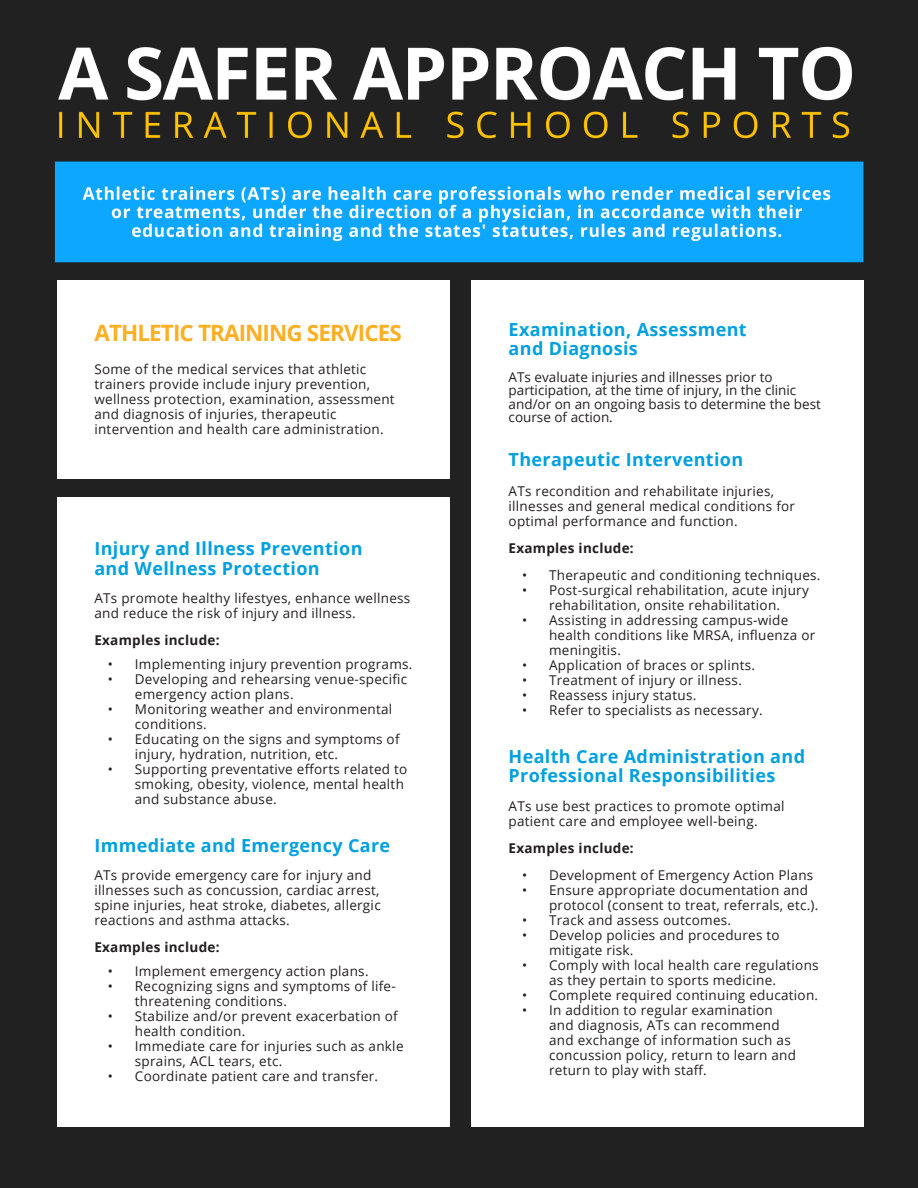
<style>
.page{position:relative;width:918px;height:1188px;background:#fff}
.page>*{position:absolute;margin:0;border:0;box-sizing:border-box;transform-origin:0 0}
.t1{font:700 22.5px "Open Sans";letter-spacing:-.04em;color:#fbaf22}
.t2{font:700 18px/19.5px "Open Sans";letter-spacing:.02em;color:#00a0e0}
.t3{font:13.5px/15px "Open Sans";letter-spacing:.02em;color:#231f20}
.t4{font:13.5px/13.5px "Open Sans";color:#231f20}
.t5{font:700 13.5px "Open Sans";letter-spacing:.02em;color:#231f20}
</style>
<div class="page">
<img style="left:0;top:0;width:918px;height:1188px">
<div style="left:57px;top:497px;width:393px;height:629px;background:#fff"></div>
<div style="left:57px;top:280px;width:393px;height:198px;background:#fff"></div>
<div style="left:471px;top:280px;width:393px;height:846px;background:#fff"></div>
<p class="t1" style="left:94px;top:317px;width:309px">ATHLETIC TRAINING SERVICES</p>
<p class="t3" style="left:94px;top:361px;width:302px">Some of the medical services that athletic trainers provide include injury prevention, wellness protection, examination, assessment and diagnosis of injuries, therapeutic intervention and health care administration.</p>
<p class="t2" style="left:94px;top:538px;width:270px">Injury and Illness Prevention</p>
<p class="t2" style="left:94px;top:558px;width:227px">and Wellness Protection</p>
<p class="t3" style="left:94px;top:590px;width:317px">ATs promote healthy lifestyes, enhance wellness and reduce the risk of injury and illness.</p>
<p class="t5" style="left:94px;top:630px;width:127px">Examples include:</p>
<p class="t3" style="left:108px;top:656px;width:306px">• Implementing injury prevention programs.</p>
<p class="t3" style="left:135px;top:671px;width:274px;text-indent:-27px">• Developing and rehearsing venue-specific emergency action plans.</p>
<p class="t3" style="left:135px;top:701px;width:259px;text-indent:-27px">• Monitoring weather and environmental conditions.</p>
<p class="t3" style="left:135px;top:731px;width:266px;text-indent:-27px">• Educating on the signs and symptoms of injury, hydration, nutrition, etc.</p>
<p class="t3" style="left:135px;top:761px;width:274px;text-indent:-27px">• Supporting preventative efforts related to smoking, obesity, violence, mental health and substance abuse.</p>
<p class="t2" style="left:94px;top:835px;width:297px">Immediate and Emergency Care</p>
<p class="t3" style="left:94px;top:867px;width:288px">ATs provide emergency care for injury and illnesses such as concussion, cardiac arrest, spine injuries, heat stroke, diabetes, allergic reactions and asthma attacks.</p>
<p class="t5" style="left:94px;top:938px;width:127px">Examples include:</p>
<p class="t3" style="left:108px;top:963px;width:262px">• Implement emergency action plans.</p>
<p class="t3" style="left:135px;top:978px;width:262px;text-indent:-27px">• Recognizing signs and symptoms of life&shy;threatening conditions.</p>
<p class="t3" style="left:135px;top:1008px;width:264px;text-indent:-27px">• Stabilize and/or prevent exacerbation of health condition.</p>
<p class="t3" style="left:135px;top:1038px;width:270px;text-indent:-27px">• Immediate care for injuries such as ankle sprains, ACL tears, etc.</p>
<p class="t3" style="left:108px;top:1068px;width:272px">• Coordinate patient care and transfer.</p>
<p class="t2" style="left:509px;top:319px;width:240px">Examination, Assessment</p>
<p class="t2" style="left:509px;top:339px;width:131px">and Diagnosis</p>
<p class="t4" style="left:509px;top:370px;width:314px">ATs evaluate injuries and illnesses prior to participation, at the time of injury, in the clinic and/or on an ongoing basis to determine the best course of action.</p>
<p class="t2" style="left:509px;top:449px;width:236px">Therapeutic Intervention</p>
<p class="t3" style="left:509px;top:483px;width:288px">ATs recondition and rehabilitate injuries, illnesses and general medical conditions for optimal performance and function.</p>
<p class="t5" style="left:509px;top:539px;width:127px">Examples include:</p>
<p class="t3" style="left:522px;top:567px;width:300px">• Therapeutic and conditioning techniques.</p>
<p class="t3" style="left:522px;top:582px;width:288px;text-align:center">• Post-surgical rehabilitation, acute injury rehabilitation, onsite rehabilitation.</p>
<p class="t3" style="left:549px;top:612px;width:268px;text-indent:-27px">• Assisting in addressing campus-wide health conditions like MRSA, influenza or meningitis.</p>
<p class="t3" style="left:522px;top:657px;width:234px">• Application of braces or splints.</p>
<p class="t3" style="left:522px;top:672px;width:221px">• Treatment of injury or illness.</p>
<p class="t3" style="left:522px;top:687px;width:176px">• Reassess injury status.</p>
<p class="t3" style="left:522px;top:702px;width:242px">• Refer to specialists as necessary.</p>
<p class="t2" style="left:509px;top:746px;width:298px">Health Care Administration and<br>Professional Responsibilities</p>
<p class="t3" style="left:509px;top:798px;width:277px">ATs use best practices to promote optimal patient care and employee well-being.</p>
<p class="t5" style="left:509px;top:839px;width:127px">Examples include:</p>
<p class="t3" style="left:522px;top:867px;width:293px">• Development of Emergency Action Plans</p>
<p class="t3" style="left:549px;top:882px;width:271px;text-indent:-27px">• Ensure appropriate documentation and protocol (consent to treat, referrals, etc.).</p>
<p class="t3" style="left:522px;top:912px;width:211px">• Track and assess outcomes.</p>
<p class="t3" style="left:549px;top:927px;width:232px;text-indent:-27px">• Develop policies and procedures to mitigate risk.</p>
<p class="t3" style="left:549px;top:957px;width:271px;text-indent:-27px">• Comply with local health care regulations as they pertain to sports medicine.</p>
<p class="t3" style="left:522px;top:987px;width:298px">• Complete required continuing education.</p>
<p class="t3" style="left:549px;top:1002px;width:248px;text-indent:-27px">• In addition to regular examination and diagnosis, ATs can recommend and exchange of information such as concussion policy, return to learn and return to play with staff.</p>
</div>
